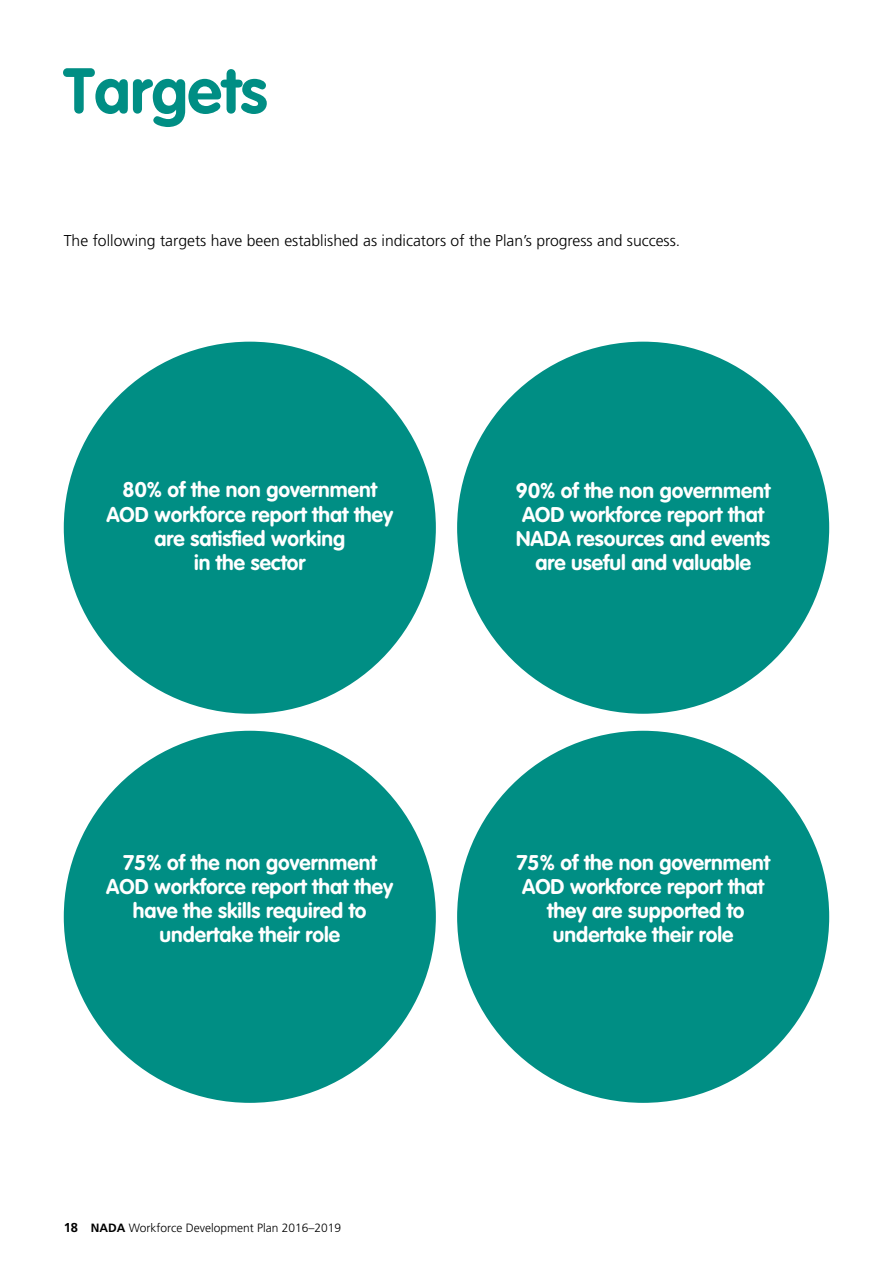
<style>
.page{position:relative;width:893px;height:1263px;background:#fff}
.page>*{position:absolute;margin:0;border:0;box-sizing:border-box;transform-origin:0 0}
.t1{font:700 63.3px "VA Gblake";color:#008e84}
.t2{font:700 21px/24px "VA Gblake";color:#fff;text-align:center}
.t3{font:300 15.75px "Frutiger";color:#000}
.t4{font:300 12px "Frutiger";color:#000}
.s1{font-weight:700;font-size:12.9px}
.s2{font-weight:700}
</style>
<div class="page">
<div style="left:64px;top:342px;width:372px;height:372px;background:#008e84;border-radius:50%"></div>
<div style="left:64px;top:731px;width:372px;height:372px;background:#008e84;border-radius:50%"></div>
<div style="left:457px;top:342px;width:372px;height:372px;background:#008e84;border-radius:50%"></div>
<div style="left:457px;top:731px;width:372px;height:372px;background:#008e84;border-radius:50%"></div>
<h1 class="t1" style="left:64px;top:54px;width:205px">Targets</h1>
<p class="t3" style="left:64px;top:232px;width:618px">The following targets have been established as indicators of the Plan’s progress and success.</p>
<p class="t2" style="left:106px;top:478px;width:288px">80% of the non government<br>AOD workforce report that they are satisfied working<br>in the sector</p>
<p class="t2" style="left:106px;top:850px;width:288px">75% of the non government<br>AOD workforce report that they have the skills required to undertake their role</p>
<p class="t4" style="left:64px;top:1221px;width:279px"><span class="s1">18</span> <span class="s2">NADA</span> Workforce Development Plan 2016–2019</p>
<p class="t2" style="left:516px;top:478px;width:256px">90% of the non government<br>AOD workforce report that<br>NADA resources and events are useful and valuable</p>
<p class="t2" style="left:516px;top:850px;width:255px">75% of the non government<br>AOD workforce report that they are supported to undertake their role</p>
</div>
